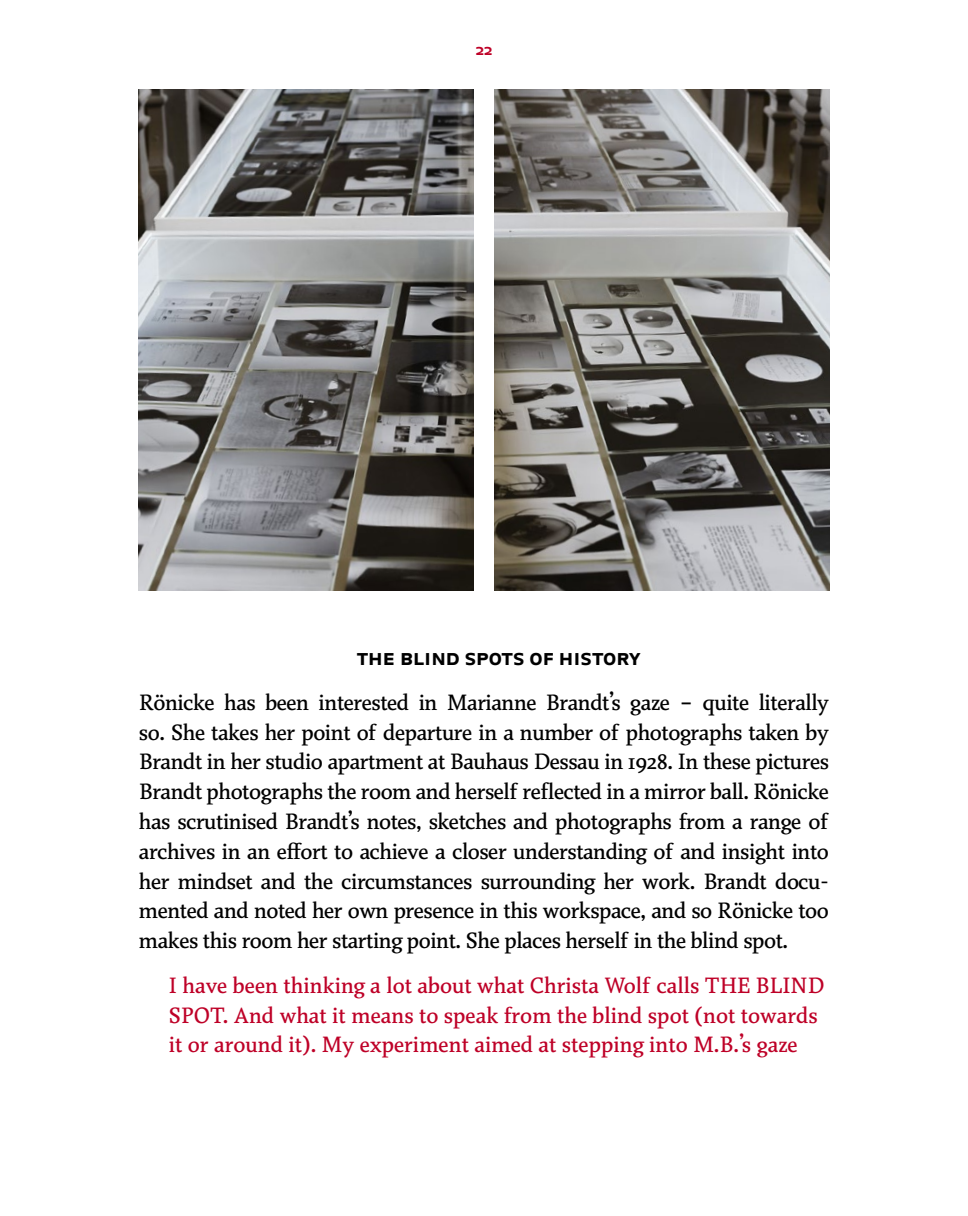
<style>
.page{position:relative;width:968px;height:1216px;background:#fff}
.page>*{position:absolute;margin:0;border:0;box-sizing:border-box;transform-origin:0 0}
.t1{font:22.75px/29.8px "North";letter-spacing:-.02em;color:#000;text-align:justify}
.t2{font:22.75px/29.8px "North";color:#be0027}
.t3{font:600 22.75px "Rum Sans";color:#000}
.t4{font:600 15.75px "Rum Sans";color:#be0027}
</style>
<div class="page">
<img style="left:139px;top:89px;width:334px;height:502px">
<img style="left:494px;top:89px;width:334px;height:502px">
<p class="t4" style="left:475px;top:39px;width:18px">22</p>
<p class="t3" style="left:356px;top:643px;width:286px">the blind spots of history</p>
<p class="t1" style="left:139px;top:688px;width:691px">Rönicke has been interested in Marianne Brandt’s gaze – quite literally so. She takes her point of departure in a number of photographs taken by Brandt in her studio apartment at Bauhaus Dessau in 1928. In these pictures Brandt photographs the room and herself reflected in a mirror ball. Rönicke has scrutinised Brandt’s notes, sketches and photographs from a range of archives in an effort to achieve a closer understanding of and insight into her mindset and the circumstances surrounding her work. Brandt docu&shy;mented and noted her own presence in this workspace, and so Rönicke too makes this room her starting point. She places herself in the blind spot.</p>
<p class="t2" style="left:169px;top:971px;width:657px">I have been thinking a lot about what Christa Wolf calls THE BLIND<br>SPOT. And what it means to speak from the blind spot (not towards it or around it). My experiment aimed at stepping into M.B.’s gaze</p>
</div>
